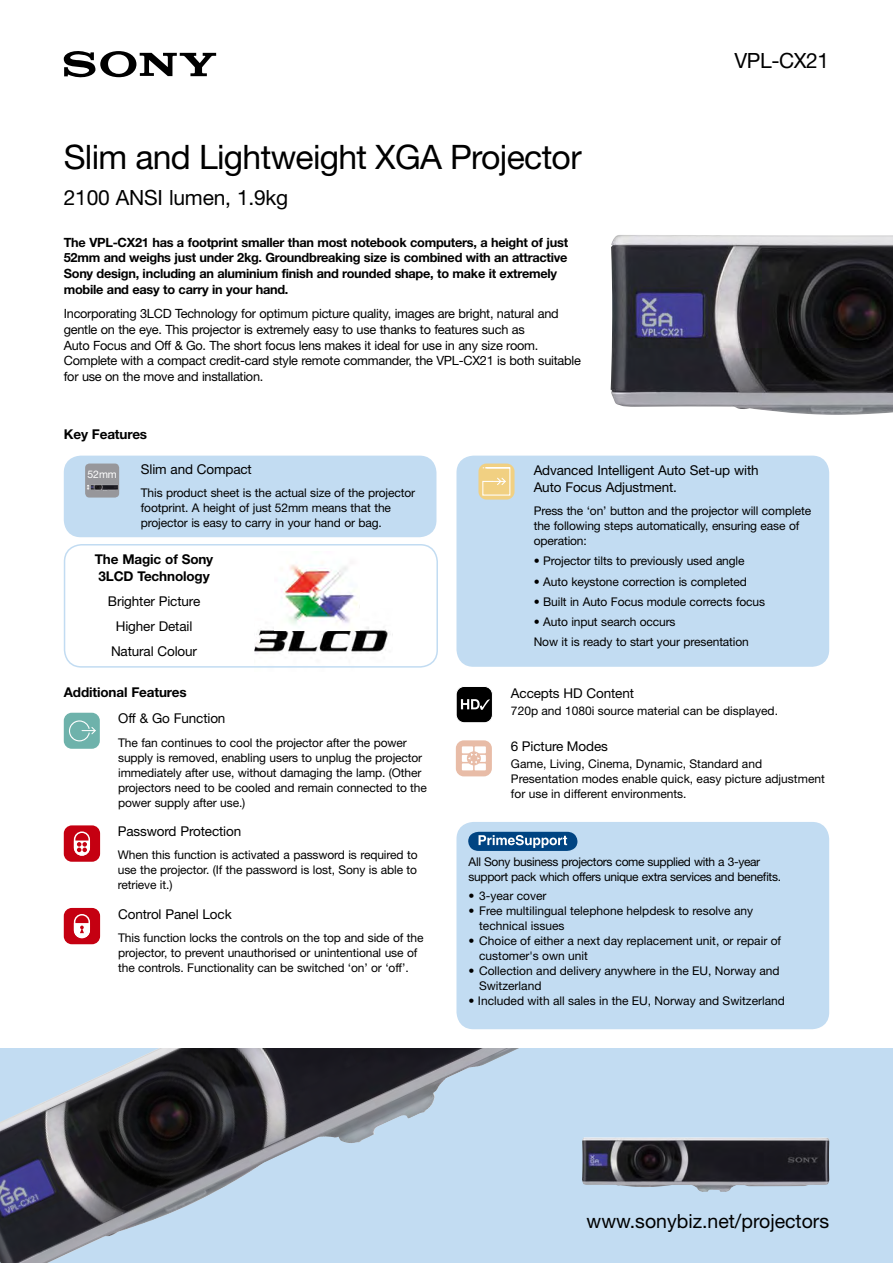
<style>
.page{position:relative;width:893px;height:1263px;background:#fff}
.page>*{position:absolute;margin:0;border:0;box-sizing:border-box;transform-origin:0 0}
.t1{font:33.75px "Helvetica Neue";letter-spacing:-.02em;color:#000}
.t2{font:21px "Helvetica Neue";letter-spacing:-.01em;color:#000}
.t3{font:19.5px "Helvetica Neue";color:#000}
.t4{font:13.5px/25px "Helvetica Neue";letter-spacing:-.01em;color:#000}
.t5{font:700 13.5px/16.5px "Helvetica Neue";letter-spacing:-.01em;color:#000}
.t6{font:12.75px/15.8px "Helvetica Neue";letter-spacing:-.02em;color:#000}
.t7{font:700 12.75px/15.8px "Helvetica Neue";letter-spacing:-.02em;color:#000}
.t8{font:12px/15px "Helvetica Neue";letter-spacing:-.01em;color:#000}
.t9{font:12px/15px "Helvetica Neue";letter-spacing:-.03em;color:#000}
.t10{font:10.5px "Helvetica Neue";color:#fff}
</style>
<div class="page">
<div style="left:0;top:1048px;width:893px;height:215px;background:#c2dcf2"></div>
<img style="left:0;top:1048px;width:519px;height:215px">
<svg style="left:64px;top:51px;width:152px;height:27px"></svg>
<div style="left:64px;top:456px;width:372px;height:81px;background:#c2dcf2;border-radius:17px"></div>
<div style="left:456px;top:456px;width:373px;height:211px;background:#c2dcf2;border-radius:17px"></div>
<div style="left:456px;top:822px;width:373px;height:207px;background:#c2dcf2;border-radius:17px"></div>
<img style="left:610px;top:235px;width:283px;height:180px">
<img style="left:582px;top:1137px;width:247px;height:55px">
<div style="left:85px;top:463px;width:34px;height:34px;background:#97979b;border-radius:4px"></div>
<img style="left:91px;top:485px;width:27px;height:6px">
<div style="left:64px;top:825px;width:36px;height:37px;background:#c50011;border-radius:8px"></div>
<svg style="left:74px;top:831px;width:16px;height:25px"></svg>
<div style="left:75px;top:833px;width:13px;height:21px;background:#c50011;border-radius:7px"></div>
<svg style="left:74px;top:840px;width:16px;height:16px"></svg>
<div style="left:64px;top:908px;width:36px;height:36px;background:#c50011;border-radius:8px"></div>
<svg style="left:74px;top:914px;width:16px;height:24px"></svg>
<div style="left:75px;top:915px;width:13px;height:22px;background:#c50011;border-radius:7px"></div>
<svg style="left:74px;top:923px;width:16px;height:15px"></svg>
<div style="left:64px;top:713px;width:36px;height:36px;background:#6eb2ab;border-radius:8px"></div>
<svg style="left:69px;top:720px;width:27px;height:21px"></svg>
<div style="left:478px;top:463px;width:36px;height:37px;background:#f1d082;border-radius:8px"></div>
<svg style="left:482px;top:467px;width:29px;height:29px"></svg>
<img style="left:254px;top:627px;width:134px;height:27px">
<img style="left:275px;top:562px;width:84px;height:69px">
<div style="left:64px;top:544px;width:374px;height:124px;border:2px solid #c2dcf2;border-radius:17px"></div>
<svg style="left:468px;top:832px;width:109px;height:19px;background:#386d9e"></svg>
<div style="left:456px;top:686px;width:36px;height:37px;background:#000;border-radius:8px"></div>
<div style="left:456px;top:686px;width:37px;height:37px;border:1px solid #fff;border-radius:8px"></div>
<svg style="left:461px;top:699px;width:29px;height:11px"></svg>
<div style="left:456px;top:740px;width:36px;height:36px;background:#e8bca7;border-radius:8px"></div>
<div style="left:462px;top:746px;width:11px;height:7px;background:#fff"></div>
<div style="left:462px;top:755px;width:11px;height:7px;background:#fff"></div>
<div style="left:462px;top:763px;width:11px;height:7px;background:#fff"></div>
<div style="left:475px;top:746px;width:11px;height:7px;background:#fff"></div>
<div style="left:475px;top:755px;width:11px;height:7px;background:#fff"></div>
<div style="left:475px;top:763px;width:11px;height:7px;background:#fff"></div>
<svg style="left:467px;top:751px;width:14px;height:14px"></svg>
<svg style="left:468px;top:753px;width:12px;height:10px"></svg>
<h1 class="t1" style="left:64px;top:137px;width:519px">Slim and Lightweight XGA Projector</h1>
<h2 class="t2" style="left:64px;top:185px;width:226px">2100 ANSI lumen, 1.9kg</h2>
<p class="t7" style="left:64px;top:234px;width:506px">The VPL-CX21 has a footprint smaller than most notebook computers, a height of just 52mm and weighs just under 2kg. Groundbreaking size is combined with an attractive Sony design, including an aluminium finish and rounded shape, to make it extremely mobile and easy to carry in your hand.</p>
<p class="t6" style="left:64px;top:305px;width:519px">Incorporating 3LCD Technology for optimum picture quality, images are bright, natural and gentle on the eye. This projector is extremely easy to use thanks to features such as<br>Auto Focus and Off &amp; Go. The short focus lens makes it ideal for use in any size room.<br>Complete with a compact credit-card style remote commander, the VPL-CX21 is both suitable for use on the move and installation.</p>
<h2 class="t2" style="left:734px;top:48px;width:96px">VPL-CX21</h2>
<p class="t5" style="left:64px;top:426px;width:85px">Key Features</p>
<p class="t4" style="left:141px;top:456px;width:113px">Slim and Compact</p>
<p class="t8" style="left:141px;top:485px;width:276px">This product sheet is the actual size of the projector footprint. A height of just 52mm means that the projector is easy to carry in your hand or bag.</p>
<p class="t10" style="left:88px;top:468px;width:31px">52mm</p>
<p class="t5" style="left:95px;top:551px;width:120px">The Magic of Sony<br>3LCD Technology</p>
<p class="t4" style="left:108px;top:588px;width:94px;text-align:center">Brighter Picture<br>Higher Detail<br>Natural Colour</p>
<p class="t5" style="left:64px;top:684px;width:124px">Additional Features</p>
<p class="t4" style="left:118px;top:706px;width:109px">Off &amp; Go Function</p>
<p class="t8" style="left:118px;top:735px;width:310px">The fan continues to cool the projector after the power supply is removed, enabling users to unplug the projector immediately after use, without damaging the lamp. (Other projectors need to be cooled and remain connected to the power supply after use.)</p>
<p class="t4" style="left:118px;top:818px;width:125px">Password Protection</p>
<p class="t8" style="left:118px;top:847px;width:301px;text-align:justify">When this function is activated a password is required to use the projector. (If the password is lost, Sony is able to retrieve it.)</p>
<p class="t4" style="left:118px;top:901px;width:115px">Control Panel Lock</p>
<p class="t8" style="left:118px;top:930px;width:307px">This function locks the controls on the top and side of the projector, to prevent unauthorised or unintentional use of the controls. Functionality can be switched ‘on’ or ‘off’.</p>
<p class="t4" style="left:534px;top:462px;width:226px;line-height:16.5px">Advanced Intelligent Auto Set-up with<br>Auto Focus Adjustment.</p>
<p class="t8" style="left:534px;top:503px;width:279px">Press the ‘on’ button and the projector will complete the following steps automatically, ensuring ease of operation:</p>
<p class="t8" style="left:534px;top:553px;width:212px">• Projector tilts to previously used angle</p>
<p class="t8" style="left:534px;top:573px;width:215px">• Auto keystone correction is completed</p>
<p class="t8" style="left:534px;top:594px;width:233px">• Built in Auto Focus module corrects focus</p>
<p class="t8" style="left:534px;top:611px;width:217px;line-height:20.1px">• Auto input search occurs<br>Now it is ready to start your presentation</p>
<p class="t4" style="left:511px;top:680px;width:124px">Accepts HD Content</p>
<p class="t8" style="left:511px;top:703px;width:268px">720p and 1080i source material can be displayed.</p>
<p class="t4" style="left:511px;top:733px;width:98px">6 Picture Modes</p>
<p class="t8" style="left:511px;top:756px;width:315px">Game, Living, Cinema, Dynamic, Standard and<br>Presentation modes enable quick, easy picture adjustment for use in different environments.</p>
<p class="t9" style="left:469px;top:854px;width:314px">All Sony business projectors come supplied with a 3-year support pack which offers unique extra services and benefits.</p>
<p class="t8" style="left:469px;top:888px;width:79px">• 3-year cover</p>
<p class="t8" style="left:479px;top:903px;width:276px;text-indent:-10px">• Free multilingual telephone helpdesk to resolve any technical issues</p>
<p class="t8" style="left:479px;top:933px;width:304px;text-indent:-10px">• Choice of either a next day replacement unit, or repair of customer's own unit</p>
<p class="t8" style="left:479px;top:963px;width:302px;text-indent:-10px">• Collection and delivery anywhere in the EU, Norway and<br>Switzerland</p>
<p class="t8" style="left:469px;top:993px;width:318px">• Included with all sales in the EU, Norway and Switzerland</p>
<h3 class="t3" style="left:587px;top:1209px;width:244px">www.sonybiz.net/projectors</h3>
</div>
